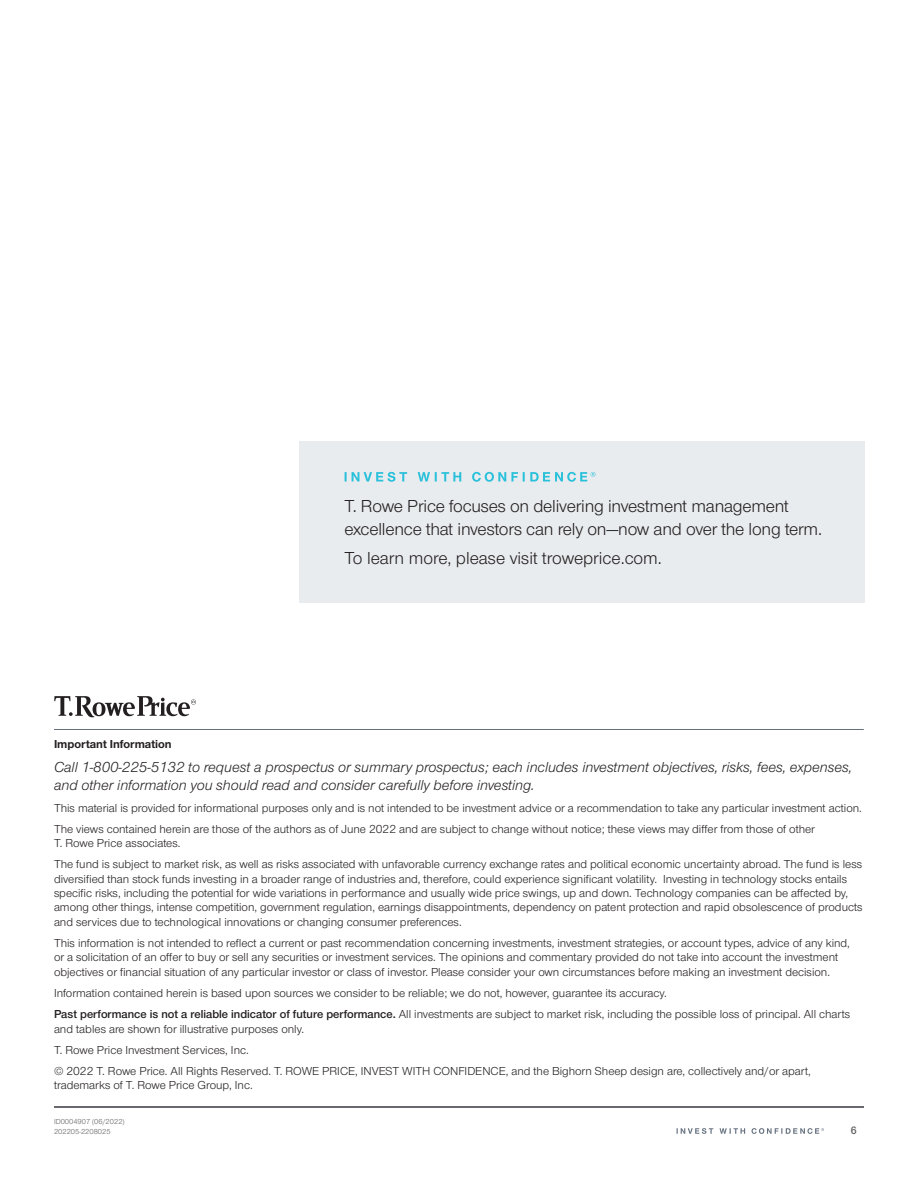
<style>
.page{position:relative;width:918px;height:1188px;background:#fff}
.page>*{position:absolute;margin:0;border:0;box-sizing:border-box;transform-origin:0 0}
.t1{font:18px/22.5px "Nimbus Sans Novus";letter-spacing:-.01em;color:#231f20}
.t2{font:italic 15px/18px "Nimbus Sans Novus";color:#231f20}
.t3{font:12px/14.4px "Nimbus Sans Novus";color:#231f20}
.t4{font:700 12px "Nimbus Sans Novus";color:#231f20}
.t5{font:600 11.25px "Nimbus Sans Novus";color:#5f5f62}
.t6{font:7.5px/10.5px "Nimbus Sans Novus";color:#5f5f62}
.s1{font-weight:600}
</style>
<div class="page">
<div style="left:300px;top:442px;width:565px;height:161px;background:#e9ecef"></div>
<svg style="left:418px;top:472px;width:43px;height:9px"></svg>
<svg style="left:345px;top:472px;width:62px;height:10px"></svg>
<svg style="left:720px;top:1128px;width:25px;height:6px"></svg>
<svg style="left:677px;top:1128px;width:36px;height:6px"></svg>
<hr style="left:54px;top:729px;width:810px;height:1px;background:#65717f">
<hr style="left:54px;top:1107px;width:810px;height:1px;background:#67696f">
<svg style="left:472px;top:472px;width:123px;height:10px"></svg>
<svg style="left:54px;top:696px;width:142px;height:21px"></svg>
<svg style="left:752px;top:1128px;width:72px;height:6px"></svg>
<h1 class="t1" style="left:344px;top:495px;width:479px">T. Rowe Price focuses on delivering investment management excellence that investors can rely on—now and over the long term.</h1>
<h1 class="t1" style="left:344px;top:546px;width:319px">To learn more, please visit troweprice.com.</h1>
<h6 class="t4" style="left:54px;top:736px;width:119px">Important Information</h6>
<p class="t2" style="left:54px;top:758px;width:800px">Call 1-800-225-5132 to request a prospectus or summary prospectus; each includes investment objectives, risks, fees, expenses, and other information you should read and consider carefully before investing.</p>
<p class="t3" style="left:54px;top:800px;width:809px">This material is provided for informational purposes only and is not intended to be investment advice or a recommendation to take any particular investment action.</p>
<p class="t3" style="left:54px;top:821px;width:763px">The views contained herein are those of the authors as of June 2022 and are subject to change without notice; these views may difer from those of other<br>T. Rowe Price associates.</p>
<p class="t3" style="left:54px;top:857px;width:810px">The fund is subject to market risk, as well as risks associated with unfavorable currency exchange rates and political economic uncertainty abroad. The fund is less diversifed than stock funds investing in a broader range of industries and, therefore, could experience signifcant volatility. Investing in technology stocks entails specifc risks, including the potential for wide variations in performance and usually wide price swings, up and down. Technology companies can be afected by, among other things, intense competition, government regulation, earnings disappointments, dependency on patent protection and rapid obsolescence of products and services due to technological innovations or changing consumer preferences.</p>
<p class="t3" style="left:54px;top:935px;width:797px">This information is not intended to refect a current or past recommendation concerning investments, investment strategies, or account types, advice of any kind, or a solicitation of an ofer to buy or sell any securities or investment services. The opinions and commentary provided do not take into account the investment objectives or fnancial situation of any particular investor or class of investor. Please consider your own circumstances before making an investment decision.</p>
<p class="t3" style="left:54px;top:985px;width:614px">Information contained herein is based upon sources we consider to be reliable; we do not, however, guarantee its accuracy.</p>
<p class="t3" style="left:54px;top:1007px;width:798px"><span class="s1">Past performance is not a reliable indicator of future performance.</span> All investments are subject to market risk, including the possible loss of principal. All charts and tables are shown for illustrative purposes only.</p>
<p class="t3" style="left:54px;top:1042px;width:196px">T. Rowe Price Investment Services, Inc.</p>
<p class="t3" style="left:54px;top:1063px;width:758px">© 2022 T. Rowe Price. All Rights Reserved. T. ROWE PRICE, INVEST WITH CONFIDENCE, and the Bighorn Sheep design are, collectively and/or apart, trademarks of T. Rowe Price Group, Inc.</p>
<p class="t6" style="left:54px;top:1116px;width:72px">ID0004907 (06/2022)<br>202205‑2208025</p>
<p class="t5" style="left:851px;top:1123px;width:7px">6</p>
</div>
